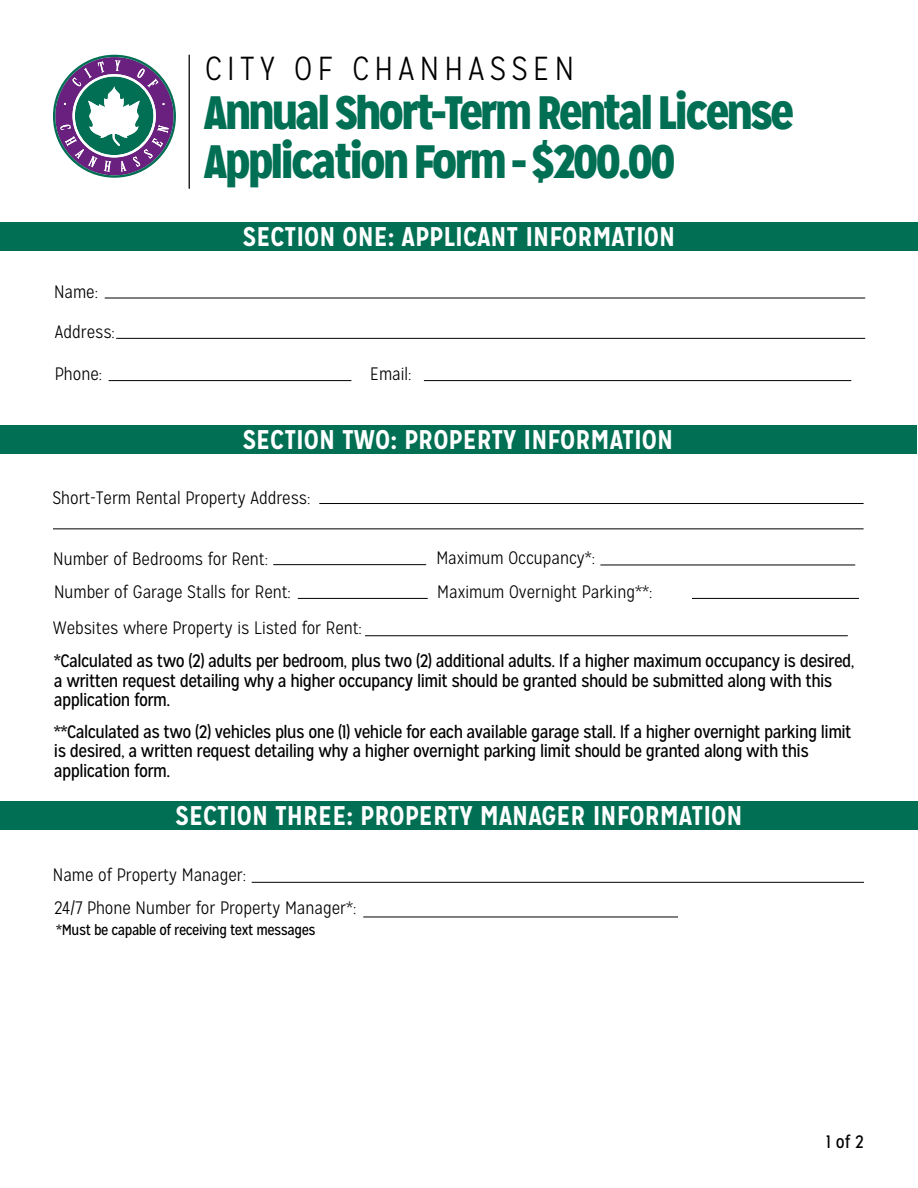
<style>
.page{position:relative;width:918px;height:1188px;background:#fff}
.page>*{position:absolute;margin:0;border:0;box-sizing:border-box;transform-origin:0 0}
.t1{font:900 46.8px/49.2px "Mission Gothic";letter-spacing:-.04em;color:#006f53}
.t2{font:300 33.3px "Mission Gothic";letter-spacing:.16em;color:#000}
.t3{font:700 27px "Mission Gothic";color:#fff}
.t4{font:18px/19.5px "Mission Gothic";letter-spacing:-.03em;color:#000}
.t5{font:300 18px/33.2px "Mission Gothic";color:#000}
.t6{font:15px "Mission Gothic";letter-spacing:-.03em;color:#000}
</style>
<div class="page">
<hr style="left:189px;top:55px;width:1px;height:134px;background:#000">
<hr style="left:105px;top:298px;width:760px;height:1px;background:#000">
<hr style="left:117px;top:338px;width:748px;height:1px;background:#000">
<hr style="left:109px;top:380px;width:242px;height:1px;background:#000">
<hr style="left:424px;top:380px;width:427px;height:1px;background:#000">
<hr style="left:320px;top:503px;width:543px;height:1px;background:#000">
<hr style="left:53px;top:529px;width:810px;height:1px;background:#000">
<hr style="left:366px;top:635px;width:481px;height:1px;background:#000">
<hr style="left:274px;top:564px;width:152px;height:1px;background:#000">
<hr style="left:601px;top:565px;width:254px;height:1px;background:#000">
<hr style="left:298px;top:598px;width:129px;height:1px;background:#000">
<hr style="left:693px;top:598px;width:165px;height:1px;background:#000">
<hr style="left:252px;top:882px;width:612px;height:1px;background:#000">
<hr style="left:364px;top:917px;width:314px;height:1px;background:#000">
<svg style="left:53px;top:55px;width:123px;height:123px"></svg>
<div style="left:0;top:223px;width:918px;height:28px;background:#006f53"></div>
<div style="left:0;top:426px;width:917px;height:28px;background:#006f53"></div>
<div style="left:0;top:801px;width:918px;height:29px;background:#006f53"></div>
<h2 class="t2" style="left:205px;top:49px;width:371px">CITY OF CHANHASSEN</h2>
<h1 class="t1" style="left:204px;top:88px;width:591px">Annual Short-Term Rental License<br>Application Form - $200.00</h1>
<h3 class="t3" style="left:243px;top:220px;width:434px">SECTION ONE: APPLICANT INFORMATION</h3>
<p class="t5" style="left:54px;top:276px;width:45px">Name:</p>
<p class="t5" style="left:55px;top:316px;width:61px">Address:</p>
<p class="t5" style="left:55px;top:358px;width:49px">Phone:</p>
<p class="t5" style="left:370px;top:358px;width:43px">Email:</p>
<h3 class="t3" style="left:243px;top:423px;width:432px">SECTION TWO: PROPERTY INFORMATION</h3>
<p class="t5" style="left:52px;top:481px;width:259px">Short-Term Rental Property Address:</p>
<p class="t5" style="left:53px;top:542px;width:216px">Number of Bedrooms for Rent:</p>
<p class="t5" style="left:436px;top:542px;width:160px">Maximum Occupancy*:</p>
<p class="t5" style="left:54px;top:575px;width:238px">Number of Garage Stalls for Rent:</p>
<p class="t5" style="left:437px;top:575px;width:217px">Maximum Overnight Parking**:</p>
<p class="t5" style="left:53px;top:611px;width:310px">Websites where Property is Listed for Rent:</p>
<p class="t4" style="left:54px;top:652px;width:802px">*Calculated as two (2) adults per bedroom, plus two (2) additional adults. If a higher maximum occupancy is desired, a written request detailing why a higher occupancy limit should be granted should be submitted along with this application form.</p>
<p class="t4" style="left:54px;top:722px;width:799px">**Calculated as two (2) vehicles plus one (1) vehicle for each available garage stall. If a higher overnight parking limit is desired, a written request detailing why a higher overnight parking limit should be granted along with this application form.</p>
<h3 class="t3" style="left:176px;top:798px;width:568px">SECTION THREE: PROPERTY MANAGER INFORMATION</h3>
<p class="t5" style="left:53px;top:858px;width:305px">Name of Property Manager:<br>24/7 Phone Number for Property Manager*:</p>
<p class="t6" style="left:56px;top:920px;width:261px">*Must be capable of receiving text messages</p>
<p class="t4" style="left:826px;top:1132px;width:39px">1 of 2</p>
</div>
